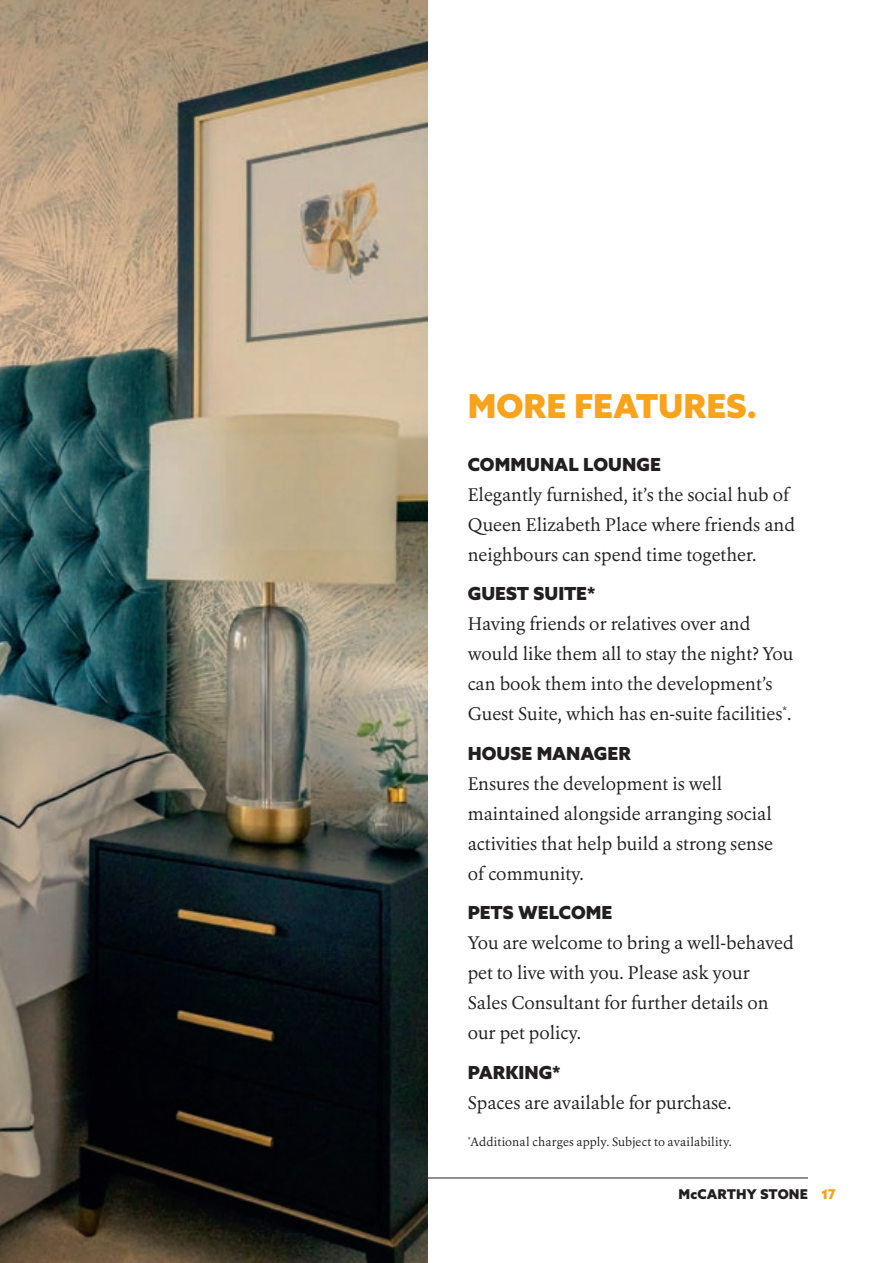
<style>
.page{position:relative;width:893px;height:1263px;background:#fff}
.page>*{position:absolute;margin:0;border:0;box-sizing:border-box;transform-origin:0 0}
.Yellow_Subhead{font:900 33px "Azo Sans Mc S";color:#f9a21c}
.More_features_body_c{font:18px/30px "Erato";color:#231f20}
.More_features_subhea{font:18px/30px "Erato";color:#231f20}
.More_features_subhea-2{font:900 18px "Azo Sans Mc S";color:#231f20}
.t1{font:900 13.5px "Azo Sans Mc S";letter-spacing:.005em;color:#231f20}
.t2{font:12px "Erato";letter-spacing:.01em;color:#231f20}
.s1{color:#f9a21c}
</style>
<div class="page">
<img style="left:0;top:0;width:427px;height:1263px">
<hr style="left:427px;top:1177px;width:381px;height:1px;background:#231f20">
<p class="Yellow_Subhead" style="left:468px;top:387px;width:291px">MORE FEATURES.</p>
<p class="More_features_subhea-2" style="left:468px;top:453px;width:195px">COMMUNAL LOUNGE</p>
<p class="More_features_subhea" style="left:468px;top:479px;width:329px">Elegantly furnished, it’s the social hub of<br>Queen Elizabeth Place where friends and neighbours can spend time together.</p>
<p class="More_features_subhea-2" style="left:468px;top:583px;width:129px">GUEST SUITE*</p>
<p class="More_features_body_c" style="left:468px;top:609px;width:327px">Having friends or relatives over and would like them all to stay the night? You can book them into the development’s Guest Suite, which has en-suite facilities<sup>*</sup>.</p>
<p class="More_features_subhea-2" style="left:468px;top:742px;width:165px">HOUSE MANAGER</p>
<p class="More_features_body_c" style="left:468px;top:768px;width:307px">Ensures the development is well maintained alongside arranging social activities that help build a strong sense of community.</p>
<p class="More_features_subhea-2" style="left:468px;top:902px;width:146px">PETS WELCOME</p>
<p class="More_features_body_c" style="left:468px;top:928px;width:328px">You are welcome to bring a well-behaved pet to live with you. Please ask your<br>Sales Consultant for further details on our pet policy.</p>
<p class="More_features_subhea-2" style="left:468px;top:1061px;width:94px">PARKING*</p>
<p class="More_features_body_c" style="left:468px;top:1087px;width:265px">Spaces are available for purchase.</p>
<p class="t2" style="left:468px;top:1134px;width:266px"><sup>*</sup>Additional charges apply. Subject to availability.</p>
<p class="t1" style="left:678px;top:1186px;width:159px">McCARTHY STONE <span class="s1">17</span></p>
</div>
